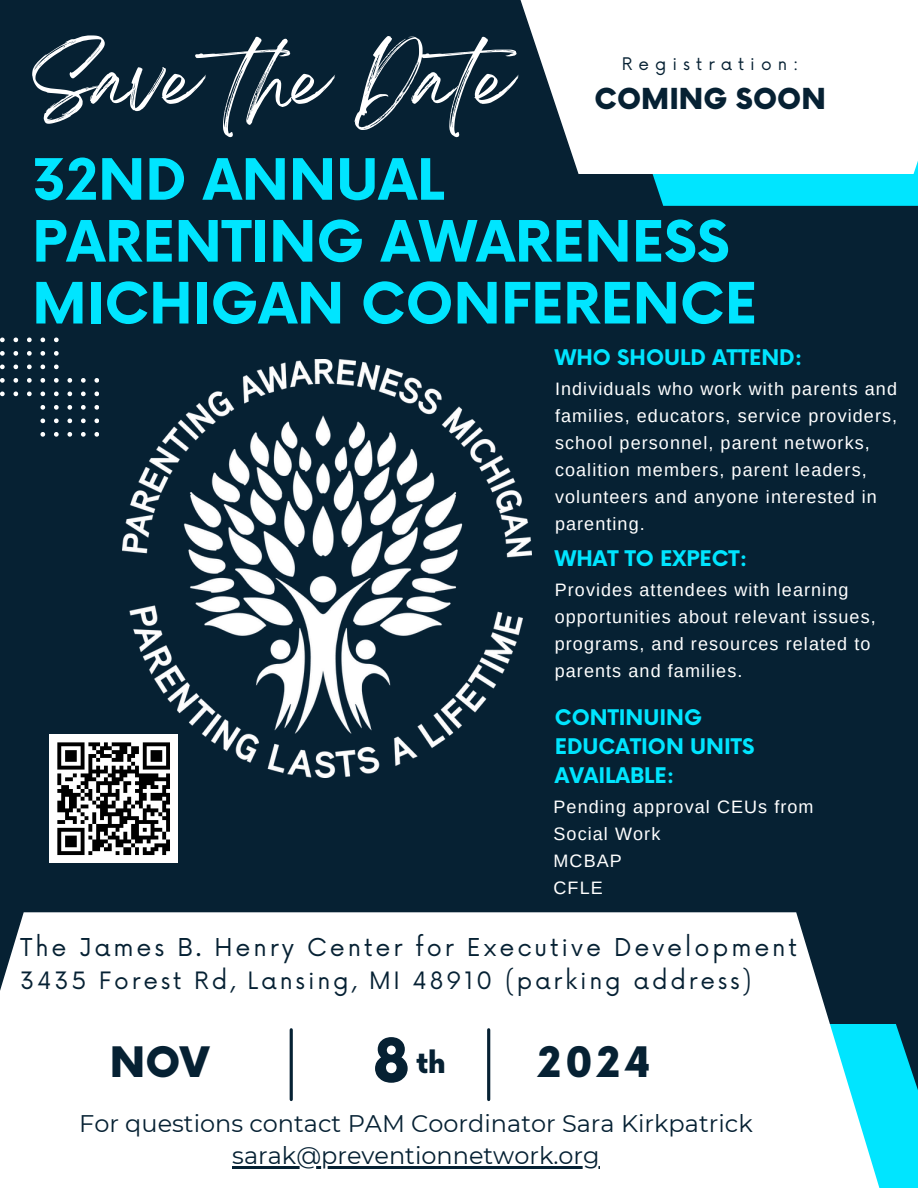
<style>
.page{position:relative;width:918px;height:1188px;background:#062133}
.page>*{position:absolute;margin:0;border:0;box-sizing:border-box;transform-origin:0 0}
.t1{font:67.8px "Breathing";color:#fff}
.t2{font:900 59.25px "Now";color:#062133}
.t3{font:700 55.5px/61.8px "Now";color:#00e5ff}
.t4{font:900 40.95px "Now";letter-spacing:.1em;color:#062133}
.t5{font:900 28.2px "Now";color:#062133}
.t6{font:24px "Montserrat";color:#062133}
.t7{font:24px "Now";letter-spacing:.12em;color:#062133}
.t8{font:23.4px "Now";letter-spacing:.12em;color:#062133}
.t9{font:700 21px/29.2px "Now";color:#00e5ff}
.t10{font:18px/27px "Arimo";letter-spacing:.06em;color:#fff}
.t11{font:16.95px "Now";letter-spacing:.355em;color:#062133}
</style>
<div class="page">
<div style="left:652px;top:174px;width:266px;height:32px;background:#00e5ff"></div>
<div style="left:380px;top:1024px;width:538px;height:164px;background:#00e5ff"></div>
<svg style="left:520px;top:0;width:398px;height:174px;background:#eceeef"></svg>
<div style="left:0;top:912px;width:880px;height:276px;background:#fff"></div>
<hr style="left:290px;top:1030px;width:3px;height:70px;background:#062133">
<hr style="left:487px;top:1030px;width:3px;height:70px;background:#062133">
<svg style="left:0;top:338px;width:5px;height:4px"></svg>
<svg style="left:14px;top:338px;width:4px;height:4px"></svg>
<svg style="left:27px;top:338px;width:5px;height:4px"></svg>
<svg style="left:40px;top:338px;width:5px;height:4px"></svg>
<svg style="left:54px;top:338px;width:5px;height:4px"></svg>
<svg style="left:0;top:351px;width:5px;height:5px"></svg>
<svg style="left:14px;top:351px;width:4px;height:5px"></svg>
<svg style="left:27px;top:351px;width:5px;height:5px"></svg>
<svg style="left:40px;top:351px;width:5px;height:5px"></svg>
<svg style="left:54px;top:351px;width:5px;height:5px"></svg>
<svg style="left:0;top:365px;width:5px;height:4px"></svg>
<svg style="left:14px;top:365px;width:4px;height:4px"></svg>
<svg style="left:27px;top:365px;width:5px;height:4px"></svg>
<svg style="left:40px;top:365px;width:5px;height:4px"></svg>
<svg style="left:54px;top:365px;width:5px;height:4px"></svg>
<svg style="left:0;top:378px;width:5px;height:5px"></svg>
<svg style="left:14px;top:378px;width:4px;height:5px"></svg>
<svg style="left:27px;top:378px;width:5px;height:5px"></svg>
<svg style="left:40px;top:378px;width:5px;height:5px"></svg>
<svg style="left:54px;top:378px;width:5px;height:5px"></svg>
<svg style="left:67px;top:378px;width:5px;height:5px"></svg>
<svg style="left:81px;top:378px;width:5px;height:5px"></svg>
<svg style="left:94px;top:378px;width:5px;height:5px"></svg>
<svg style="left:0;top:392px;width:5px;height:4px"></svg>
<svg style="left:14px;top:392px;width:4px;height:4px"></svg>
<svg style="left:27px;top:392px;width:5px;height:4px"></svg>
<svg style="left:40px;top:392px;width:5px;height:4px"></svg>
<svg style="left:54px;top:392px;width:5px;height:4px"></svg>
<svg style="left:67px;top:392px;width:5px;height:4px"></svg>
<svg style="left:81px;top:392px;width:5px;height:4px"></svg>
<svg style="left:94px;top:392px;width:5px;height:4px"></svg>
<svg style="left:40px;top:405px;width:5px;height:5px"></svg>
<svg style="left:54px;top:405px;width:5px;height:5px"></svg>
<svg style="left:67px;top:405px;width:5px;height:5px"></svg>
<svg style="left:81px;top:405px;width:5px;height:5px"></svg>
<svg style="left:94px;top:405px;width:5px;height:5px"></svg>
<svg style="left:40px;top:419px;width:5px;height:4px"></svg>
<svg style="left:54px;top:419px;width:5px;height:4px"></svg>
<svg style="left:67px;top:419px;width:5px;height:4px"></svg>
<svg style="left:81px;top:419px;width:5px;height:4px"></svg>
<svg style="left:94px;top:419px;width:5px;height:4px"></svg>
<svg style="left:40px;top:432px;width:5px;height:5px"></svg>
<svg style="left:54px;top:432px;width:5px;height:5px"></svg>
<svg style="left:67px;top:432px;width:5px;height:5px"></svg>
<svg style="left:81px;top:432px;width:5px;height:5px"></svg>
<svg style="left:94px;top:432px;width:5px;height:5px"></svg>
<img style="left:123px;top:359px;width:408px;height:419px">
<hr style="left:232px;top:1166px;width:368px;height:3px;background:#062133">
<div style="left:50px;top:735px;width:128px;height:128px;background:#fff"></div>
<svg style="left:57px;top:742px;width:113px;height:114px"></svg>
<p class="t1" style="left:32px;top:59px;width:517px">Save the Date</p>
<p class="t11" style="left:622px;top:54px;width:178px">Registration:</p>
<p class="t5" style="left:595px;top:84px;width:233px">COMING SOON</p>
<p class="t3" style="left:32px;top:152px;width:726px">32ND ANNUAL<br>PARENTING AWARENESS<br>MICHIGAN CONFERENCE</p>
<p class="t9" style="left:555px;top:344px;width:249px">WHO SHOULD ATTEND:</p>
<p class="t10" style="left:555px;top:375px;width:344px">Individuals who work with parents and families, educators, service providers, school personnel, parent networks, coalition members, parent leaders, volunteers and anyone interested in parenting.</p>
<p class="t9" style="left:555px;top:545px;width:194px">WHAT TO EXPECT:</p>
<p class="t10" style="left:555px;top:576px;width:322px">Provides attendees with learning opportunities about relevant issues, programs, and resources related to parents and families.</p>
<h3 class="t9" style="left:555px;top:704px;width:201px">CONTINUING<br>EDUCATION UNITS<br>AVAILABLE:</h3>
<p class="t10" style="left:554px;top:793px;width:262px">Pending approval CEUs from<br>Social Work</p>
<h5 class="t10" style="left:554px;top:847px;width:70px">MCBAP</h5>
<h3 class="t10" style="left:554px;top:874px;width:51px">CFLE</h3>
<p class="t7" style="left:20px;top:934px;width:779px">The James B. Henry Center for Executive Development</p>
<p class="t8" style="left:20px;top:967px;width:733px">3435 Forest Rd, Lansing, MI 48910 (parking address)</p>
<p class="t4" style="left:110px;top:1041px;width:101px">NOV</p>
<h4 class="t2" style="left:373px;top:1029px;width:38px">8</h4>
<h1 class="t5" style="left:416px;top:1047px;width:31px">th</h1>
<h2 class="t4" style="left:538px;top:1040px;width:114px">2024</h2>
<p class="t6" style="left:79px;top:1108px;width:675px">For questions contact PAM Coordinator Sara Kirkpatrick</p>
<h6 class="t6" style="left:232px;top:1141px;width:369px">sarak@preventionnetwork.org</h6>
</div>
